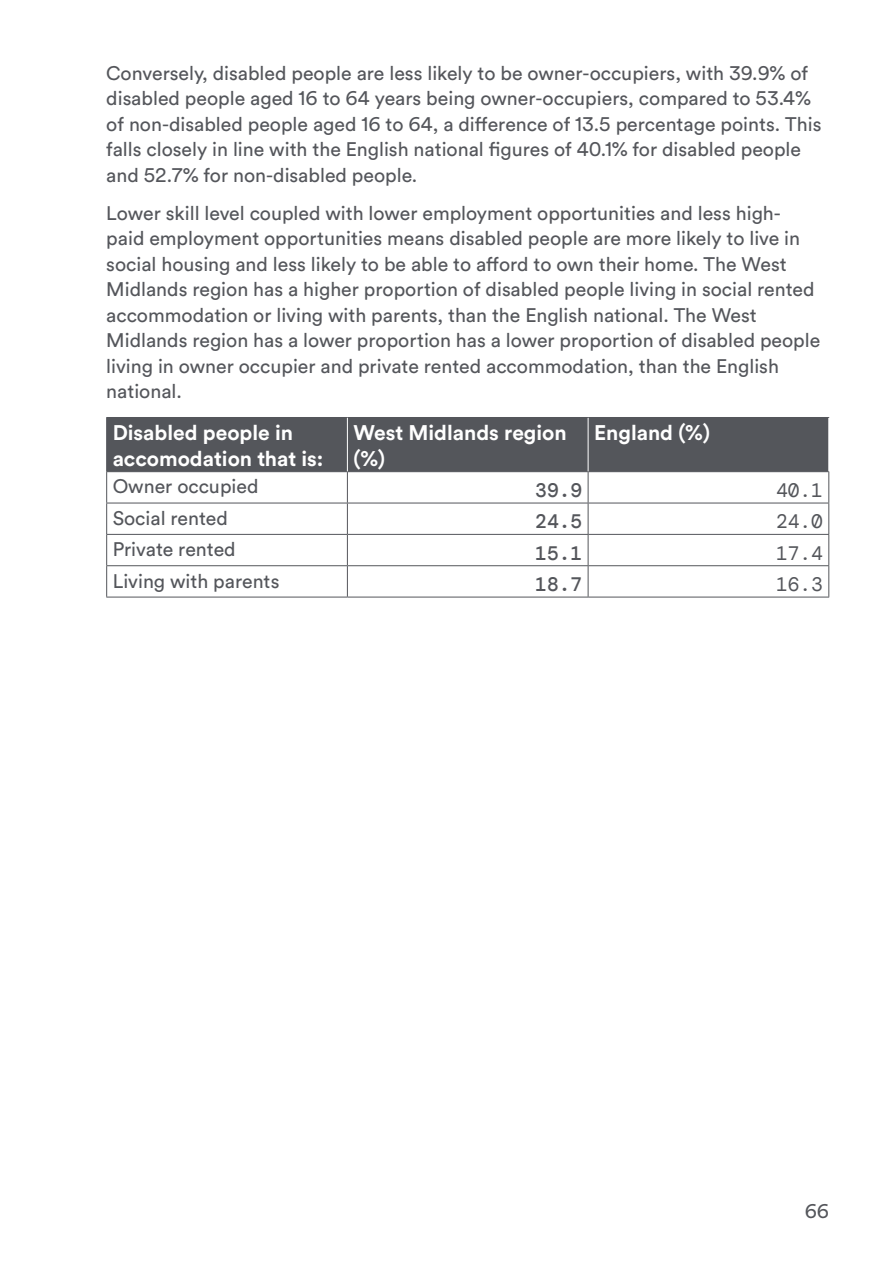
<style>
.page{position:relative;width:893px;height:1263px;background:#fff}
.page>*{position:absolute;margin:0;border:0;box-sizing:border-box;transform-origin:0 0}
.t1{font:700 21px/25.2px "WMCA Circular Cap Num";color:#fff}
.Body{font:19.5px/25.5px "WMCA Circular Cap Num";color:#54565b}
.Table_Cell{font:500 19.5px "DM Mono";color:#54565b}
.Table_Cell-2{font:19.5px "DM Mono";color:#54565b}
</style>
<div class="page">
<div style="left:107px;top:418px;width:721px;height:53px;background:#54565b"></div>
<hr style="left:106px;top:472px;width:1px;height:31px;background:#54565b">
<hr style="left:347px;top:472px;width:1px;height:31px;background:#54565b">
<hr style="left:588px;top:472px;width:1px;height:31px;background:#54565b">
<hr style="left:828px;top:472px;width:1px;height:31px;background:#54565b">
<hr style="left:106px;top:503px;width:241px;height:1px;background:#54565b">
<hr style="left:106px;top:503px;width:1px;height:31px;background:#54565b">
<hr style="left:347px;top:503px;width:241px;height:1px;background:#54565b">
<hr style="left:347px;top:503px;width:1px;height:31px;background:#54565b">
<hr style="left:588px;top:503px;width:241px;height:1px;background:#54565b">
<hr style="left:588px;top:503px;width:1px;height:31px;background:#54565b">
<hr style="left:828px;top:503px;width:1px;height:31px;background:#54565b">
<hr style="left:106px;top:534px;width:241px;height:1px;background:#54565b">
<hr style="left:106px;top:535px;width:1px;height:30px;background:#54565b">
<hr style="left:347px;top:534px;width:241px;height:1px;background:#54565b">
<hr style="left:347px;top:535px;width:1px;height:30px;background:#54565b">
<hr style="left:588px;top:534px;width:241px;height:1px;background:#54565b">
<hr style="left:588px;top:535px;width:1px;height:30px;background:#54565b">
<hr style="left:828px;top:535px;width:1px;height:30px;background:#54565b">
<hr style="left:106px;top:565px;width:241px;height:1px;background:#54565b">
<hr style="left:106px;top:566px;width:1px;height:31px;background:#54565b">
<hr style="left:347px;top:565px;width:241px;height:1px;background:#54565b">
<hr style="left:347px;top:566px;width:1px;height:31px;background:#54565b">
<hr style="left:588px;top:565px;width:241px;height:1px;background:#54565b">
<hr style="left:588px;top:566px;width:1px;height:31px;background:#54565b">
<hr style="left:828px;top:566px;width:1px;height:31px;background:#54565b">
<hr style="left:106px;top:597px;width:241px;height:1px;background:#54565b">
<hr style="left:347px;top:597px;width:241px;height:1px;background:#54565b">
<hr style="left:588px;top:597px;width:241px;height:1px;background:#54565b">
<hr style="left:106px;top:417px;width:241px;height:1px;background:#54565b">
<hr style="left:106px;top:418px;width:1px;height:53px;background:#54565b">
<hr style="left:347px;top:417px;width:241px;height:1px;background:#54565b">
<hr style="left:588px;top:417px;width:241px;height:1px;background:#54565b">
<hr style="left:106px;top:471px;width:241px;height:1px;background:#54565b">
<hr style="left:347px;top:471px;width:241px;height:1px;background:#54565b">
<hr style="left:588px;top:471px;width:241px;height:1px;background:#54565b">
<hr style="left:347px;top:418px;width:1px;height:53px;background:#fff">
<hr style="left:588px;top:418px;width:1px;height:53px;background:#fff">
<p class="Body" style="left:106px;top:60px;width:717px">Conversely, disabled people are less likely to be owner-occupiers, with 39.9% of disabled people aged 16 to 64 years being owner-occupiers, compared to 53.4% of non-disabled people aged 16 to 64, a difference of 13.5 percentage points. This falls closely in line with the English national figures of 40.1% for disabled people and 52.7% for non-disabled people.</p>
<p class="Body" style="left:106px;top:201px;width:716px">Lower skill level coupled with lower employment opportunities and less high&shy;paid employment opportunities means disabled people are more likely to live in social housing and less likely to be able to afford to own their home. The West Midlands region has a higher proportion of disabled people living in social rented accommodation or living with parents, than the English national. The West Midlands region has a lower proportion has a lower proportion of disabled people living in owner occupier and private rented accommodation, than the English national.</p>
<h4 class="t1" style="left:113px;top:421px;width:212px">Disabled people in accomodation that is:</h4>
<h4 class="t1" style="left:353px;top:421px;width:215px">West Midlands region (%)</h4>
<h4 class="t1" style="left:594px;top:421px;width:117px">England (%)</h4>
<p class="Body" style="left:113px;top:474px;width:147px">Owner occupied</p>
<p class="Table_Cell" style="left:535px;top:478px;width:48px">39.9</p>
<p class="Table_Cell-2" style="left:776px;top:478px;width:48px">40.1</p>
<p class="Body" style="left:113px;top:506px;width:117px">Social rented</p>
<p class="Table_Cell" style="left:535px;top:509px;width:48px">24.5</p>
<p class="Table_Cell-2" style="left:776px;top:509px;width:48px">24.0</p>
<p class="Body" style="left:113px;top:537px;width:125px">Private rented</p>
<p class="Table_Cell" style="left:535px;top:541px;width:48px">15.1</p>
<p class="Table_Cell-2" style="left:776px;top:541px;width:48px">17.4</p>
<p class="Body" style="left:113px;top:568px;width:168px">Living with parents</p>
<p class="Table_Cell" style="left:535px;top:572px;width:48px">18.7</p>
<p class="Table_Cell-2" style="left:776px;top:572px;width:48px">16.3</p>
<p class="Body" style="left:805px;top:1198px;width:26px">66</p>
</div>
